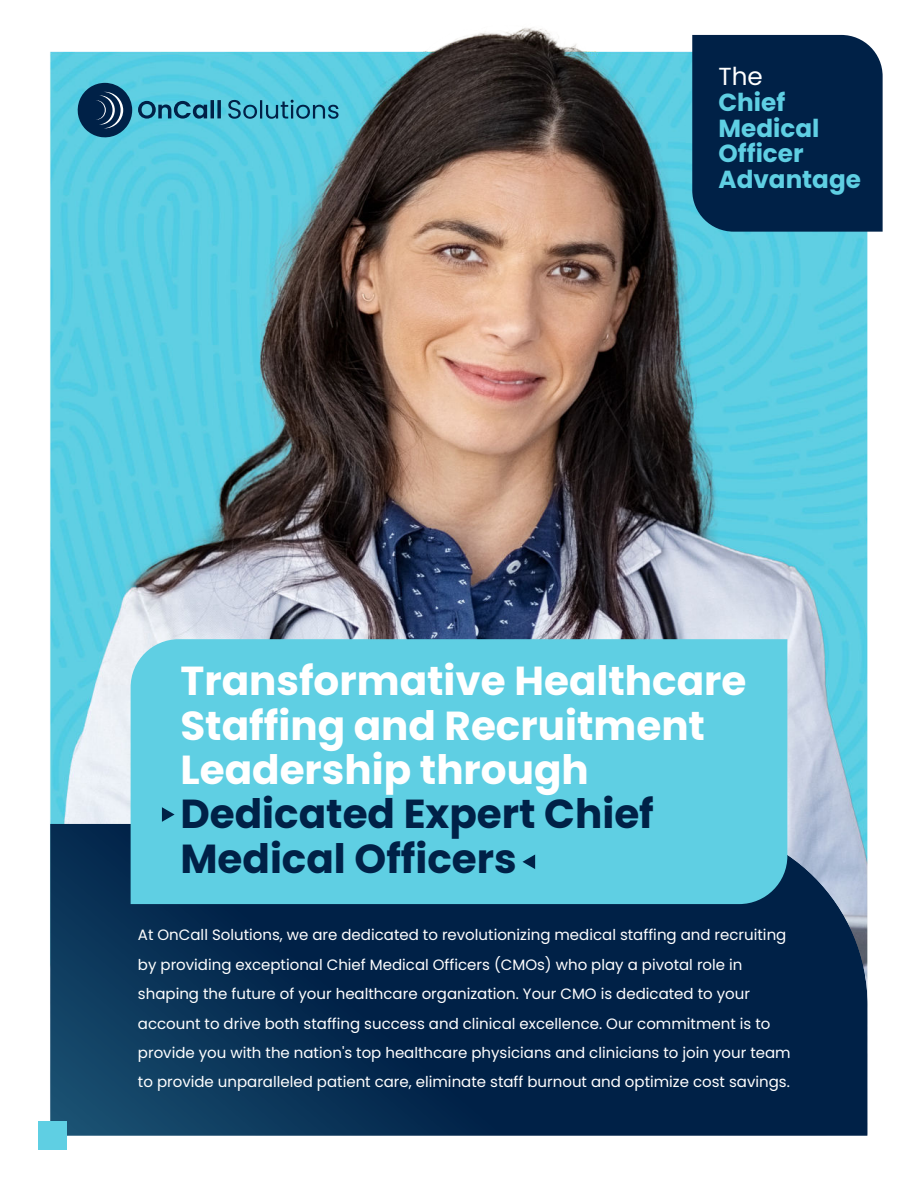
<style>
.page{position:relative;width:918px;height:1188px;background:#fff}
.page>*{position:absolute;margin:0;border:0;box-sizing:border-box;transform-origin:0 0}
.t1{font:700 40.5px/44.4px "Poppins";color:#fff}
.t2{font:700 40.5px/44.4px "Poppins";color:#002147}
.t3{font:700 24.75px/25.7px "Poppins";color:#5fcfe3}
.t4{font:24.75px "Poppins";color:#fff}
.t5{font:15px/29.4px "Poppins";color:#fff}
</style>
<div class="page">
<img style="left:38px;top:27px;width:830px;height:1095px">
<svg style="left:50px;top:824px;width:818px;height:312px;background:#092d52"></svg>
<div style="left:131px;top:639px;width:656px;height:265px;background:#5fcfe3"></div>
<div style="left:38px;top:1122px;width:29px;height:28px;background:#5fcfe3"></div>
<svg style="left:138px;top:100px;width:83px;height:19px;background:#3486a3"></svg>
<svg style="left:228px;top:100px;width:111px;height:19px;background:#409bb5"></svg>
<svg style="left:77px;top:83px;width:55px;height:55px;background:#235575"></svg>
<svg style="left:162px;top:807px;width:13px;height:15px"></svg>
<svg style="left:523px;top:855px;width:12px;height:14px"></svg>
<div style="left:692px;top:35px;width:191px;height:197px;background:#002147"></div>
<h2 class="t4" style="left:719px;top:62px;width:46px">The</h2>
<h2 class="t3" style="left:719px;top:92px;width:144px">Chief<br>Medical<br>Officer<br>Advantage</h2>
<h1 class="t1" style="left:180px;top:662px;width:568px">Transformative Healthcare<br>Staffing and Recruitment<br>Leadership through</h1>
<h1 class="t2" style="left:180px;top:795px;width:475px">Dedicated Expert Chief<br>Medical Officers</h1>
<p class="t5" style="left:138px;top:921px;width:654px">At OnCall Solutions, we are dedicated to revolutionizing medical staffing and recruiting by providing exceptional Chief Medical Officers (CMOs) who play a pivotal role in shaping the future of your healthcare organization. Your CMO is dedicated to your account to drive both staffing success and clinical excellence. Our commitment is to provide you with the nation's top healthcare physicians and clinicians to join your team to provide unparalleled patient care, eliminate staff burnout and optimize cost savings.</p>
</div>
